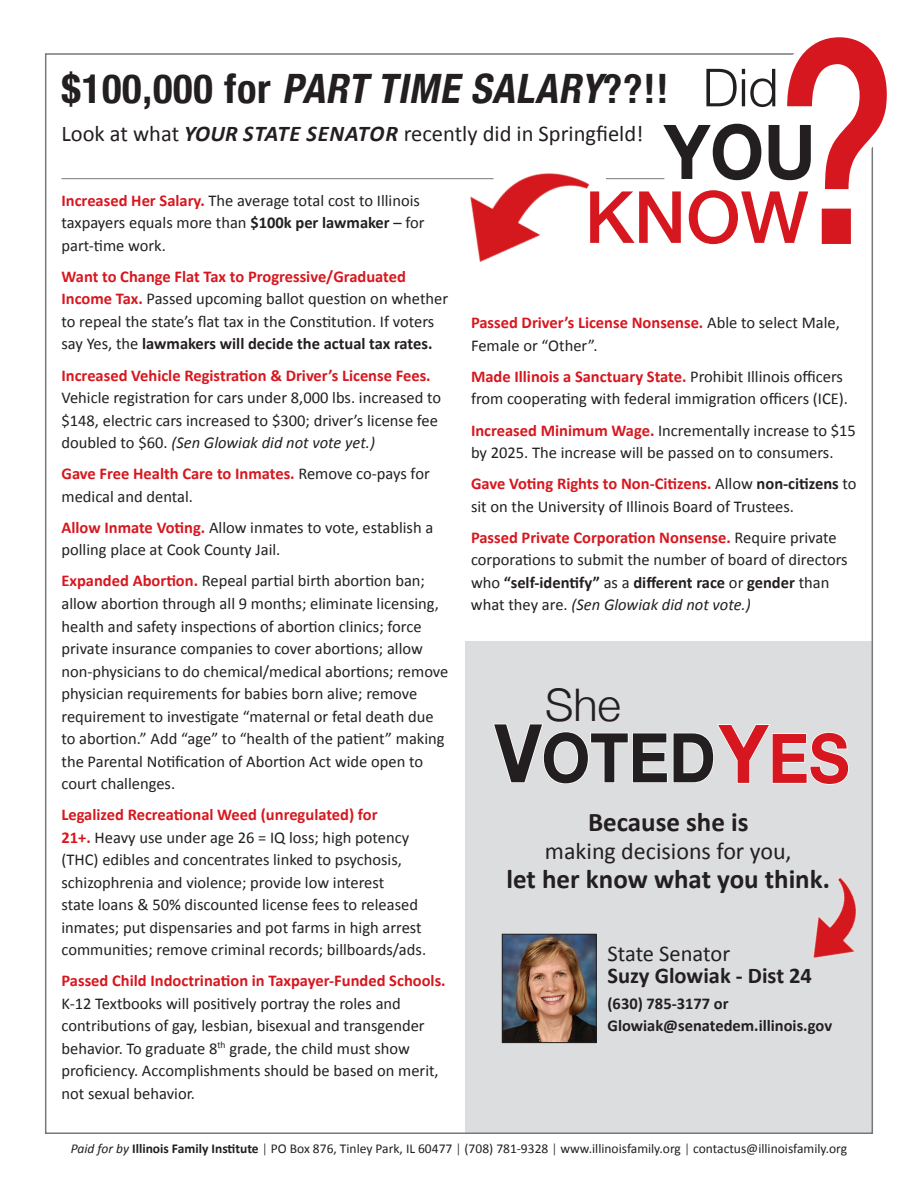
<style>
.page{position:relative;width:918px;height:1188px;background:#fff}
.page>*{position:absolute;margin:0;border:0;box-sizing:border-box;transform-origin:0 0}
.t1{font:500 282.75px "Helvetica Neue";color:#d7171f;scale:.77 1}
.t2{font:700 75.6px "Helvetica Neue";color:#231f20;scale:.92 1}
.t3{font:500 72px "Helvetica Neue";color:#d7171f}
.t4{font:700 68.4px "Helvetica Neue";color:#231f20;scale:.92 1}
.t5{font:300 52.5px "Helvetica Neue";color:#231f20}
.t6{font:300 45px "Helvetica Neue";color:#231f20}
.t7{font:700 condensed 40.5px "Helvetica Neue";letter-spacing:.02em;color:#231f20}
.t8{font:700 27px "Calibri";color:#231f20}
.t9{font:24px "Calibri";color:#231f20}
.t10{font:22.5px "Calibri";color:#231f20}
.t11{font:700 22.5px "Calibri";color:#231f20}
.t12{font:16.5px/22.5px "Calibri";color:#231f20}
.t13{font:700 16.5px/22.5px "Calibri";color:#d7171f}
.t14{font:700 16.5px/22.5px "Calibri";color:#231f20}
.t15{font:13.5px "Calibri";color:#231f20}
.s1{font-style:italic}
.s2{font-weight:700;font-style:italic}
.s3{font-weight:700;color:#d7171f}
.s4{font-weight:700}
.s5{font-weight:400;color:#231f20}
.s6{font-size:81px}
.s7{font-size:81px;color:#d7171f}
.s8{color:#d7171f}
.s9{font-weight:300}
</style>
<div class="page">
<div style="left:465px;top:642px;width:408px;height:492px;background:#dcdddf"></div>
<img style="left:504px;top:936px;width:91px;height:105px">
<div style="left:502px;top:934px;width:95px;height:109px;border:1px solid #231f20"></div>
<img style="left:813px;top:864px;width:60px;height:123px">
<svg style="left:688px;top:53px;width:185px;height:206px"></svg>
<svg style="left:493px;top:724px;width:356px;height:61px"></svg>
<img style="left:425px;top:173px;width:186px;height:90px">
<hr style="left:62px;top:178px;width:432px;height:1px;background:#76787b">
<hr style="left:606px;top:178px;width:58px;height:1px;background:#76787b">
<h1 class="t1" style="left:777px;top:-84px;width:159px">?</h1>
<h3 class="t5" style="left:703px;top:45px;width:77px">Did</h3>
<h3 class="t7" style="left:62px;top:55px;width:608px">$100,000 for <span class="s1">PART TIME SALARY</span>??!!</h3>
<h3 class="t10" style="left:62px;top:119px;width:584px">Look at what <span class="s2">YOUR STATE SENATOR</span> recently did in Springfield!</h3>
<h2 class="t2" style="left:664px;top:93px;width:166px">YOU</h2>
<h3 class="t3" style="left:585px;top:159px;width:225px">KNOW</h3>
<p class="t12" style="left:62px;top:189px;width:365px"><span class="s3">Increased Her Salary.</span> The average total cost to Illinois taxpayers equals more than <span class="s4">$100k per lawmaker</span> – for part-time work.</p>
<p class="t13" style="left:62px;top:265px;width:388px">Want to Change Flat Tax to Progressive/Graduated<br>Income Tax. <span class="s5">Passed upcoming ballot question on whether</span></p>
<p class="t12" style="left:62px;top:310px;width:374px">to repeal the state’s flat tax in the Constitution. If voters say Yes, the <span class="s4">lawmakers will decide the actual tax rates.</span></p>
<p class="t13" style="left:62px;top:364px;width:371px">Increased Vehicle Registration &amp; Driver’s License Fees.</p>
<p class="t12" style="left:62px;top:386px;width:381px">Vehicle registration for cars under 8,000 lbs. increased to $148, electric cars increased to $300; driver’s license fee doubled to $60. <span class="s1">(Sen Glowiak did not vote yet.)</span></p>
<p class="t12" style="left:62px;top:463px;width:370px"><span class="s3">Gave Free Health Care to Inmates.</span> Remove co-pays for medical and dental.</p>
<p class="t12" style="left:62px;top:516px;width:373px"><span class="s3">Allow Inmate Voting.</span> Allow inmates to vote, establish a polling place at Cook County Jail.</p>
<p class="t12" style="left:62px;top:570px;width:389px"><span class="s3">Expanded Abortion.</span> Repeal partial birth abortion ban; allow abortion through all 9 months; eliminate licensing, health and safety inspections of abortion clinics; force private insurance companies to cover abortions; allow non-physicians to do chemical/medical abortions; remove physician requirements for babies born alive; remove requirement to investigate “maternal or fetal death due to abortion.” Add “age” to “health of the patient” making the Parental Notification of Abortion Act wide open to court challenges.</p>
<p class="t12" style="left:62px;top:804px;width:366px"><span class="s3">Legalized Recreational Weed (unregulated) for<br>21+.</span> Heavy use under age 26 = IQ loss; high potency (THC) edibles and concentrates linked to psychosis, schizophrenia and violence; provide low interest<br>state loans &amp; 50% discounted license fees to released inmates; put dispensaries and pot farms in high arrest communities; remove criminal records; billboards/ads.</p>
<p class="t13" style="left:62px;top:970px;width:386px">Passed Child Indoctrination in Taxpayer-Funded Schools.</p>
<p class="t12" style="left:62px;top:992px;width:379px">K-12 Textbooks will positively portray the roles and contributions of gay, lesbian, bisexual and transgender behavior. To graduate 8<sup>th</sup> grade, the child must show proficiency. Accomplishments should be based on merit, not sexual behavior.</p>
<p class="t12" style="left:471px;top:312px;width:370px"><span class="s3">Passed Driver’s License Nonsense.</span> Able to select Male,<br>Female or “Other”.</p>
<p class="t12" style="left:471px;top:365px;width:379px"><span class="s3">Made Illinois a Sanctuary State.</span> Prohibit Illinois officers from cooperating with federal immigration officers (ICE).</p>
<p class="t12" style="left:471px;top:419px;width:386px"><span class="s3">Increased Minimum Wage.</span> Incrementally increase to $15 by 2025. The increase will be passed on to consumers.</p>
<p class="t12" style="left:471px;top:472px;width:387px"><span class="s3">Gave Voting Rights to Non-Citizens.</span> Allow <span class="s4">non-citizens</span> to sit on the University of Illinois Board of Trustees.</p>
<p class="t12" style="left:471px;top:526px;width:378px"><span class="s3">Passed Private Corporation Nonsense.</span> Require private corporations to submit the number of board of directors who <span class="s4">“self-identify”</span> as a <span class="s4">different race</span> or <span class="s4">gender</span> than what they are. <span class="s1">(Sen Glowiak did not vote.)</span></p>
<h3 class="t6" style="left:545px;top:668px;width:77px">She</h3>
<h3 class="t4" style="left:495px;top:704px;width:387px"><span class="s6">V</span>OTED<span class="s7">Y</span><span class="s8">ES</span></h3>
<h3 class="t8" style="left:588px;top:804px;width:162px">Because she is</h3>
<h3 class="t9" style="left:545px;top:836px;width:248px">making decisions for you,</h3>
<h3 class="t8" style="left:507px;top:861px;width:325px">let her know what you think.</h3>
<h3 class="t10" style="left:608px;top:939px;width:124px">State Senator</h3>
<h3 class="t11" style="left:608px;top:961px;width:206px">Suzy Glowiak - Dist 24</h3>
<p class="t14" style="left:608px;top:992px;width:226px">(630) 785-3177 or<br>Glowiak@senatedem.illinois.gov</p>
<p class="t15" style="left:71px;top:1140px;width:778px"><span class="s1">Paid for by</span> <span class="s4">Illinois Family Institute</span> <span class="s9">|</span> PO Box 876, Tinley Park, IL 60477 <span class="s9">|</span> (708) 781-9328 <span class="s9">|</span> www.illinoisfamily.org <span class="s9">|</span> contactus@illinoisfamily.org</p>
</div>
